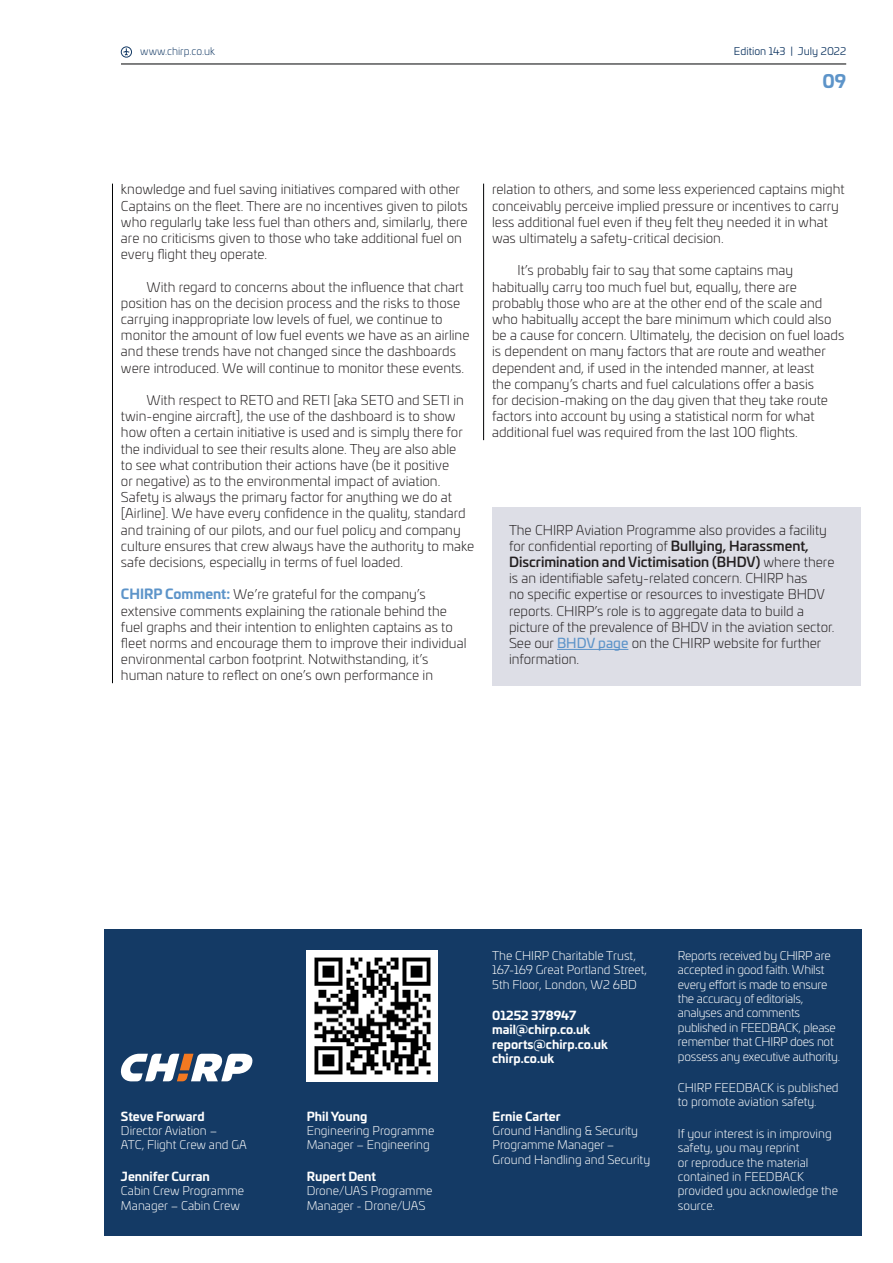
<style>
.page{position:relative;width:893px;height:1263px;background:#fff}
.page>*{position:absolute;margin:0;border:0;box-sizing:border-box;transform-origin:0 0}
.t1{font:700 18px "Univia Pro";color:#5d94c9}
.Body_Copy{font:300 13.5px/16.2px "Univia Pro";color:#231f20}
.CHIRP_Comment{font:300 13.5px/16.2px "Univia Pro";color:#231f20}
.Comments_Body_Copy{font:300 13.5px/16.2px "Univia Pro";color:#231f20}
.t2{font:300 12px/14.4px "Univia Pro";color:#fff}
.t3{font:300 12px/14.4px "Univia Pro";letter-spacing:-.02em;color:#fff}
.t4{font:700 12px/14.4px "Univia Pro";color:#fff}
.t5{font:10.5px "Univia Pro";color:#143a65}
.t6{font:300 10.5px "Univia Pro";color:#143a65}
.s1{font-weight:700;color:#5d94c9}
.s2{font-weight:500}
.s3{font-weight:400;color:#5d94c9}
.s4{font-weight:700}
</style>
<div class="page">
<div style="left:104px;top:929px;width:757px;height:306px;background:#143a65"></div>
<div style="left:492px;top:507px;width:369px;height:179px;background:#dddee6"></div>
<hr style="left:121px;top:64px;width:725px;height:1px;background:#010203">
<svg style="left:121px;top:46px;width:11px;height:12px"></svg>
<hr style="left:557px;top:649px;width:71px;height:1px;background:#5d94c9">
<hr style="left:112px;top:184px;width:1px;height:499px;background:#010203">
<hr style="left:483px;top:184px;width:1px;height:256px;background:#010203">
<svg style="left:120px;top:1054px;width:133px;height:27px"></svg>
<img style="left:307px;top:950px;width:131px;height:131px">
<p class="t6" style="left:140px;top:44px;width:76px">www.chirp.co.uk</p>
<p class="t5" style="left:734px;top:44px;width:114px">Edition 143 | July 2022</p>
<h1 class="t1" style="left:822px;top:67px;width:25px">09</h1>
<p class="Body_Copy" style="left:121px;top:181px;width:348px">knowledge and fuel saving initiatives compared with other Captains on the fleet. There are no incentives given to pilots who regularly take less fuel than others and, similarly, there are no criticisms given to those who take additional fuel on every flight they operate.</p>
<p class="Body_Copy" style="left:121px;top:278px;width:350px;text-indent:26px">With regard to concerns about the influence that chart position has on the decision process and the risks to those carrying inappropriate low levels of fuel, we continue to monitor the amount of low fuel events we have as an airline and these trends have not changed since the dashboards were introduced. We will continue to monitor these events.</p>
<p class="Body_Copy" style="left:121px;top:391px;width:355px;text-indent:26px">With respect to RETO and RETI [aka SETO and SETI in twin-engine aircraft], the use of the dashboard is to show how often a certain initiative is used and is simply there for the individual to see their results alone. They are also able<br>to see what contribution their actions have (be it positive<br>or negative) as to the environmental impact of aviation.<br>Safety is always the primary factor for anything we do at [Airline]. We have every confidence in the quality, standard and training of our pilots, and our fuel policy and company culture ensures that crew always have the authority to make safe decisions, especially in terms of fuel loaded.</p>
<p class="CHIRP_Comment" style="left:121px;top:586px;width:347px"><span class="s1">CHIRP Comment:</span> We’re grateful for the company’s extensive comments explaining the rationale behind the fuel graphs and their intention to enlighten captains as to fleet norms and encourage them to improve their individual environmental carbon footprint. Notwithstanding, it’s human nature to reflect on one’s own performance in</p>
<p class="CHIRP_Comment" style="left:492px;top:181px;width:354px">relation to others, and some less experienced captains might conceivably perceive implied pressure or incentives to carry less additional fuel even if they felt they needed it in what was ultimately a safety-critical decision.</p>
<p class="Body_Copy" style="left:492px;top:262px;width:354px;text-indent:26px">It’s probably fair to say that some captains may habitually carry too much fuel but, equally, there are probably those who are at the other end of the scale and who habitually accept the bare minimum which could also be a cause for concern. Ultimately, the decision on fuel loads is dependent on many factors that are route and weather dependent and, if used in the intended manner, at least<br>the company’s charts and fuel calculations offer a basis<br>for decision-making on the day given that they take route factors into account by using a statistical norm for what additional fuel was required from the last 100 flights.</p>
<p class="Comments_Body_Copy" style="left:509px;top:521px;width:327px">The CHIRP Aviation Programme also provides a facility for confidential reporting of <span class="s2">Bullying, Harassment, Discrimination and Victimisation (BHDV)</span> where there is an identifiable safety-related concern. CHIRP has<br>no specific expertise or resources to investigate BHDV reports. CHIRP’s role is to aggregate data to build a picture of the prevalence of BHDV in the aviation sector.<br>See our <span class="s3">BHDV page</span> on the CHIRP website for further information.</p>
<p class="t2" style="left:121px;top:1108px;width:127px"><span class="s4">Steve Forward<br></span>Director Aviation –<br>ATC, Flight Crew and GA</p>
<p class="t2" style="left:121px;top:1168px;width:125px"><span class="s4">Jennifer Curran<br></span>Cabin Crew Programme<br>Manager – Cabin Crew</p>
<p class="t2" style="left:307px;top:1108px;width:129px"><span class="s4">Phil Young<br></span>Engineering Programme<br>Manager – Engineering</p>
<p class="t2" style="left:307px;top:1168px;width:127px"><span class="s4">Rupert Dent<br></span>Drone/UAS Programme<br>Manager - Drone/UAS</p>
<p class="t2" style="left:492px;top:948px;width:157px">The CHIRP Charitable Trust,<br>167-169 Great Portland Street,<br>5th Floor, London, W2 6BD</p>
<p class="t4" style="left:492px;top:1007px;width:117px">01252 378947 mail@chirp.co.uk reports@chirp.co.uk chirp.co.uk</p>
<p class="t2" style="left:493px;top:1108px;width:159px"><span class="s4">Ernie Carter<br></span>Ground Handling &amp; Security<br>Programme Manager –<br>Ground Handling and Security</p>
<p class="t3" style="left:678px;top:948px;width:164px">Reports received by CHIRP are accepted in good faith. Whilst every effort is made to ensure the accuracy of editorials, analyses and comments published in FEEDBACK, please remember that CHIRP does not possess any executive authority.</p>
<p class="t2" style="left:678px;top:1080px;width:162px">CHIRP FEEDBACK is published to promote aviation safety.</p>
<p class="t2" style="left:678px;top:1126px;width:162px">If your interest is in improving safety, you may reprint<br>or reproduce the material contained in FEEDBACK provided you acknowledge the source.</p>
</div>
